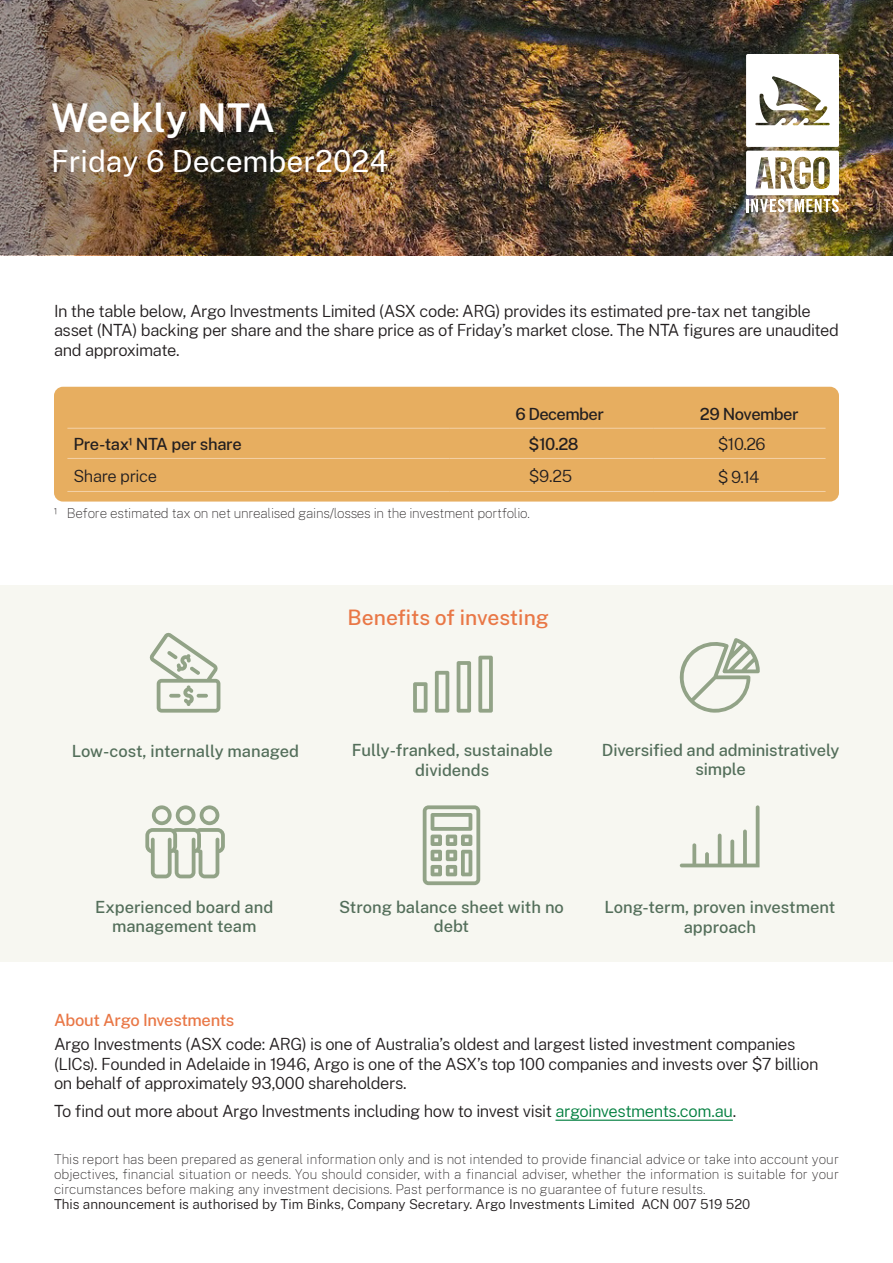
<style>
.page{position:relative;width:893px;height:1263px;background:#fff}
.page>*{position:absolute;margin:0;border:0;box-sizing:border-box;transform-origin:0 0}
.t1{font:600 39px "Public Sans";color:#fff}
.t2{font:30px "Public Sans";color:#fff}
.t3{font:500 21px "Public Sans";color:#e97746}
.Body_text{font:300 16.5px/19.5px "Public Sans";letter-spacing:-.025em;color:#231f20}
.Subhead_L1{font:500 16.5px/19.5px "Public Sans";color:#536e5a;text-align:center}
.Body_text-2{font:500 16.5px "Public Sans";letter-spacing:-.035em;color:#231f20}
.Body_text-3{font:500 16.5px "Public Sans";letter-spacing:-.025em;color:#e97746}
.t4{font:100 13.5px/15px "Public Sans";letter-spacing:-.02em;color:#231f20;text-align:justify}
.t5{font:300 13.5px "Public Sans";color:#231f20}
.s1{font-style:inherit}
.s2{color:#007e3e}
</style>
<div class="page">
<img style="left:673px;top:0;width:220px;height:255px">
<img style="left:0;top:0;width:673px;height:255px">
<img style="left:746px;top:54px;width:93px;height:158px">
<div style="left:54px;top:387px;width:785px;height:115px;background:#e7ae60;border-radius:9px"></div>
<hr style="left:67px;top:428px;width:382px;height:1px;background:#f4d2a8">
<hr style="left:449px;top:428px;width:204px;height:1px;background:#f4d2a8">
<hr style="left:653px;top:428px;width:172px;height:1px;background:#f4d2a8">
<hr style="left:67px;top:458px;width:382px;height:1px;background:#f4d2a8">
<hr style="left:449px;top:458px;width:204px;height:1px;background:#f4d2a8">
<hr style="left:653px;top:458px;width:172px;height:1px;background:#f4d2a8">
<hr style="left:67px;top:491px;width:382px;height:1px;background:#f4d2a8">
<hr style="left:449px;top:491px;width:204px;height:1px;background:#f4d2a8">
<hr style="left:653px;top:491px;width:172px;height:1px;background:#f4d2a8">
<div style="left:0;top:585px;width:893px;height:376px;background:#f7f7f1"></div>
<svg style="left:478px;top:656px;width:15px;height:57px"></svg>
<svg style="left:413px;top:682px;width:15px;height:31px"></svg>
<svg style="left:435px;top:671px;width:14px;height:42px"></svg>
<svg style="left:457px;top:661px;width:14px;height:52px"></svg>
<svg style="left:149px;top:632px;width:71px;height:81px"></svg>
<svg style="left:679px;top:638px;width:81px;height:75px"></svg>
<svg style="left:680px;top:805px;width:79px;height:62px"></svg>
<svg style="left:145px;top:805px;width:80px;height:73px"></svg>
<svg style="left:423px;top:805px;width:57px;height:80px"></svg>
<hr style="left:555px;top:1119px;width:178px;height:2px;background:#007e3e">
<p class="t1" style="left:51px;top:89px;width:226px">Weekly NTA</p>
<p class="t2" style="left:51px;top:140px;width:339px">Friday <span class="s1">6 Dec</span>ember2024</p>
<p class="Body_text" style="left:54px;top:300px;width:786px">In the table below, Argo Investments Limited (ASX code: ARG) provides its estimated pre-tax net tangible asset (NTA) backing per share and the share price as of Friday’s market close. The NTA figures are unaudited and approximate.</p>
<p class="Body_text-2" style="left:515px;top:402px;width:90px">6 December</p>
<p class="Body_text-2" style="left:700px;top:402px;width:100px">29 November</p>
<p class="Body_text-2" style="left:73px;top:432px;width:170px">Pre-tax1 NTA per share</p>
<p class="Body_text-2" style="left:529px;top:432px;width:51px">$10.28</p>
<p class="Body_text" style="left:718px;top:433px;width:49px">$10.26</p>
<p class="Body_text" style="left:73px;top:465px;width:85px">Share price</p>
<p class="Body_text" style="left:529px;top:465px;width:45px">$9.25</p>
<p class="Body_text" style="left:718px;top:467px;width:43px">$ 9.14</p>
<p class="t4" style="left:54px;top:505px;width:477px">1 Before estimated tax on net unrealised gains/losses in the investment portfolio.</p>
<p class="Subhead_L1" style="left:72px;top:740px;width:229px">Low-cost, internally managed</p>
<p class="t3" style="left:348px;top:603px;width:203px">Benefits of investing</p>
<p class="Subhead_L1" style="left:352px;top:739px;width:203px">Fully-franked, sustainable dividends</p>
<p class="Subhead_L1" style="left:602px;top:739px;width:239px">Diversified and administratively simple</p>
<p class="Subhead_L1" style="left:95px;top:896px;width:180px">Experienced board and management team</p>
<p class="Subhead_L1" style="left:339px;top:896px;width:226px">Strong balance sheet with no debt</p>
<p class="Subhead_L1" style="left:605px;top:896px;width:232px">Long-term, proven investment approach</p>
<p class="Body_text-3" style="left:54px;top:1009px;width:182px">About Argo Investments</p>
<p class="Body_text" style="left:54px;top:1034px;width:766px">Argo Investments (ASX code: ARG) is one of Australia’s oldest and largest listed investment companies (LICs). Founded in Adelaide in 1946, Argo is one of the ASX’s top 100 companies and invests over $7 billion on behalf of approximately 93,000 shareholders.</p>
<p class="Body_text" style="left:54px;top:1101px;width:684px">To find out more about Argo Investments including how to invest visit <span class="s2">argoinvestments.com.au</span>.</p>
<p class="t4" style="left:54px;top:1151px;width:786px">This report has been prepared as general information only and is not intended to provide financial advice or take into account your objectives, financial situation or needs. You should consider, with a financial adviser, whether the information is suitable for your circumstances before making any investment decisions. Past performance is no guarantee of future results.</p>
<p class="t5" style="left:54px;top:1195px;width:698px">This announcement is authorised by Tim Binks, Company Secretary. Argo Investments Limited ACN 007 519 520</p>
</div>
